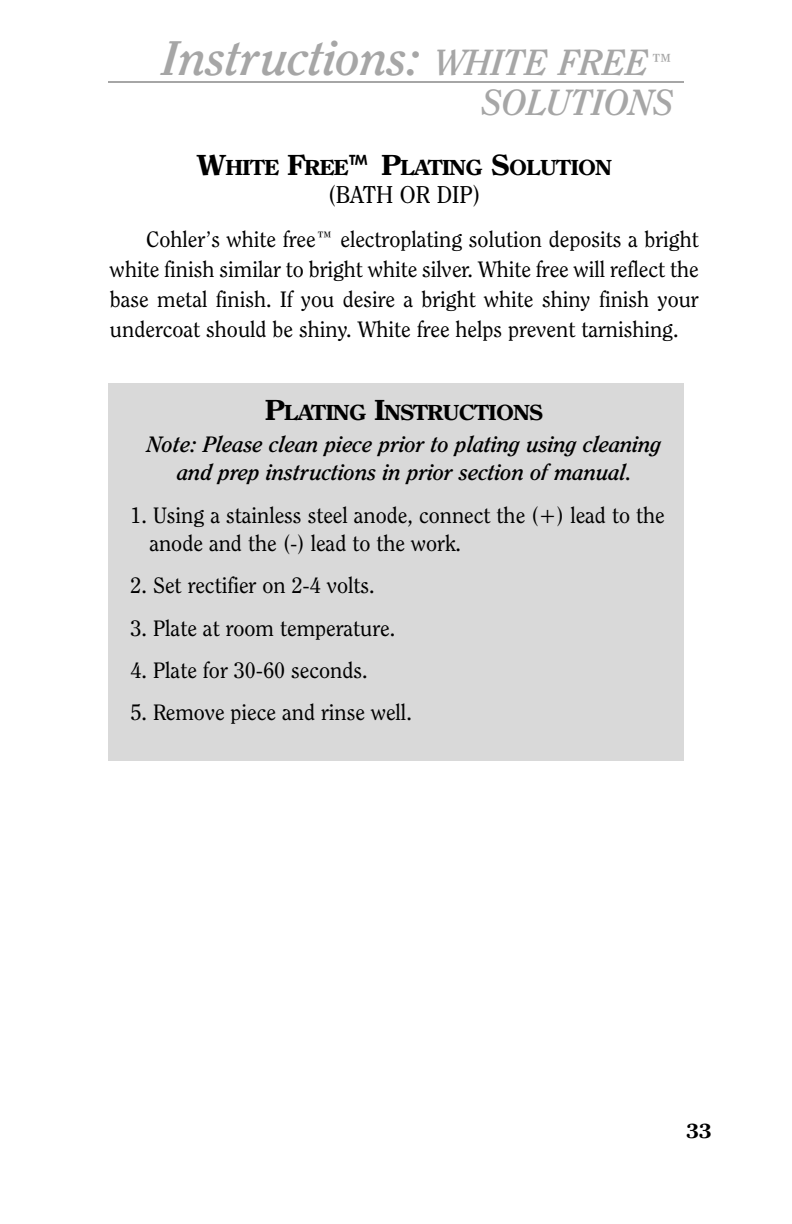
<style>
.page{position:relative;width:792px;height:1224px;background:#fff}
.page>*{position:absolute;margin:0;border:0;box-sizing:border-box;transform-origin:0 0}
.t1{font:italic 700 48px "Clearface IT Cby BT";color:#a6a6a6}
.t2{font:italic 700 36px "Clearface IT Cby BT";color:#a6a6a6}
.t3{font:24px "Clearface IT Cby BT";color:#000}
.t4{font:22px/30px "Clearface IT Cby BT";color:#000;text-align:justify}
.t5{font:italic 700 22px/28px "Clearface IT Cby BT";color:#000;text-align:center}
.t6{font:700 21px "Clerface";color:#000}
.t7{font:700 20px "Clerface";color:#000}
.s1{font-size:36px}
.s2{font-size:30px}
.s3{font-size:28px}
</style>
<div class="page">
<div style="left:108px;top:383px;width:576px;height:378px;background:#d9d9d9"></div>
<hr style="left:108px;top:81px;width:576px;height:2px;background:#a6a6a6">
<h1 class="t1" style="left:163px;top:38px;width:512px">Instructions: <span class="s1">WHITE FREE</span><span class="s2">™</span></h1>
<h2 class="t2" style="left:482px;top:87px;width:194px">SOLUTIONS</h2>
<p class="t6" style="left:197px;top:159px;width:416px"><span class="s3">W</span>HITE <span class="s3">F</span>REE<span class="s3">™ P</span>LATING <span class="s3">S</span>OLUTION</p>
<p class="t3" style="left:328px;top:185px;width:154px">(BATH OR DIP)</p>
<p class="t4" style="left:110px;top:226px;width:590px;text-indent:36px">Cohler’s white free™ electroplating solution deposits a bright white finish similar to bright white silver. White free will reflect the base metal finish. If you desire a bright white shiny finish your undercoat should be shiny. White free helps prevent tarnishing.</p>
<p class="t6" style="left:266px;top:404px;width:279px"><span class="s3">P</span>LATING <span class="s3">I</span>NSTRUCTIONS</p>
<p class="t5" style="left:147px;top:432px;width:516px">Note: Please clean piece prior to plating using cleaning and prep instructions in prior section of manual.</p>
<p class="t4" style="left:149px;top:503px;width:517px;line-height:28px;text-indent:-19px">1. Using a stainless steel anode, connect the (+) lead to the anode and the (-) lead to the work.</p>
<p class="t4" style="left:131px;top:572px;width:246px">2. Set rectifier on 2-4 volts.</p>
<p class="t4" style="left:131px;top:614px;width:266px">3. Plate at room temperature.</p>
<p class="t4" style="left:131px;top:657px;width:238px">4. Plate for 30-60 seconds.</p>
<p class="t4" style="left:131px;top:699px;width:283px">5. Remove piece and rinse well.</p>
<p class="t7" style="left:686px;top:1123px;width:27px">33</p>
</div>
